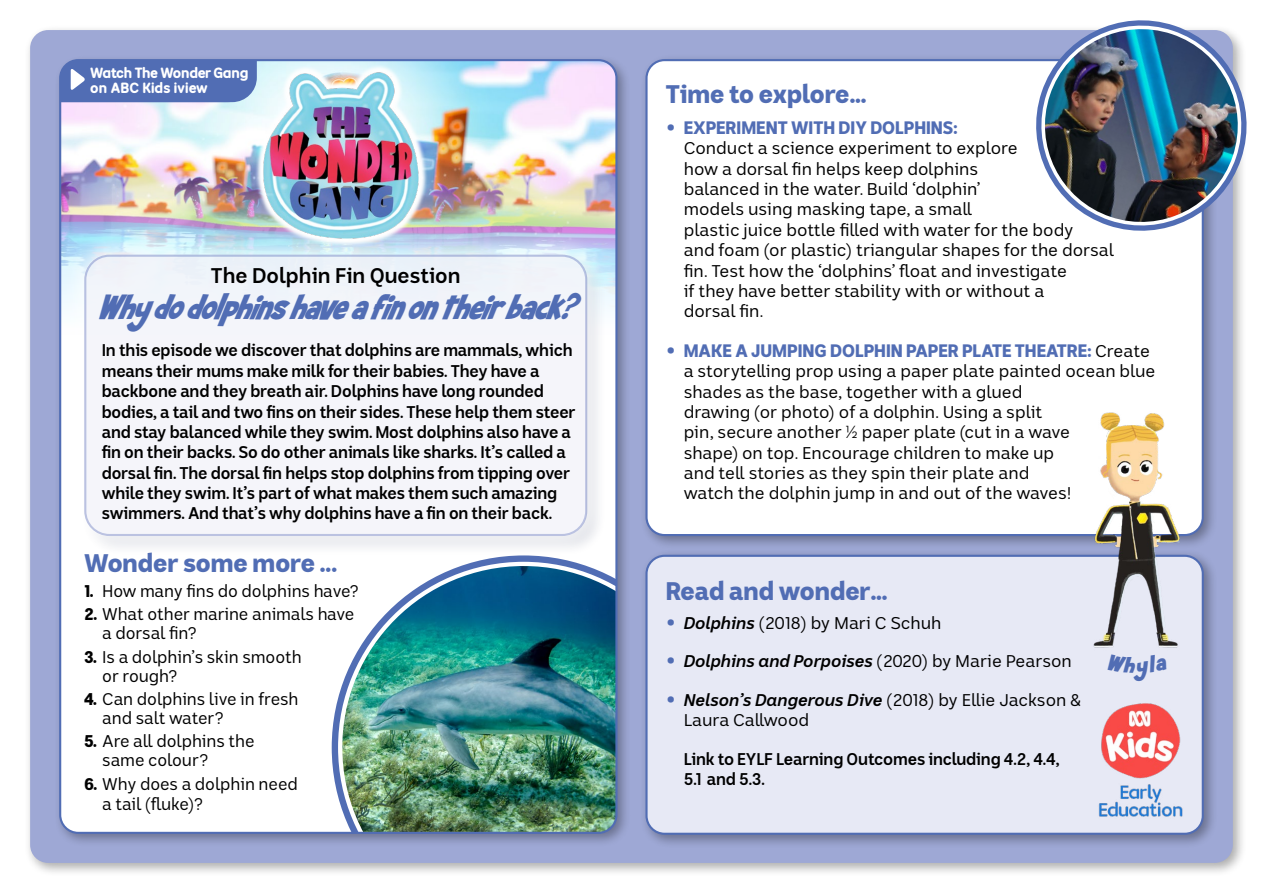
<style>
.page{position:relative;width:1263px;height:893px;background:#fff}
.page>*{position:absolute;margin:0;border:0;box-sizing:border-box;transform-origin:0 0}
.t1{font:italic 28.2px "Summer Blaster";letter-spacing:.01em;color:#516db4;scale:.89 1}
.t2{font:900 25.5px "ABC Sans";color:#516db4}
.H1_A{font:700 21.15px "ABC Sans";color:#000}
.t3{font:900 18px "ABC Sans Nova";color:#516db4}
.t4{font:16.95px/20.4px "ABC Sans Nova";color:#000}
.Paragraph{font:700 16.95px/20.4px "ABC Sans";letter-spacing:-.01em;color:#000}
.t5{font:16.95px/19px "ABC Sans";letter-spacing:-.005em;color:#000}
.Paragraph_Bold_Text{font:700 16.95px/20.4px "ABC Sans Nova";letter-spacing:-.01em;color:#000}
.t6{font:italic 700 16.95px "ABC Sans Nova";color:#000}
.Small_Bold_Text{font:700 14.85px/14.9px "ABC Sans Nova Rounded";letter-spacing:-.03em;color:#fff}
.s1{font-weight:900}
.s2{font-family:"ABC Sans";font-size:23.4px}
.s3{font-weight:400;font-size:16.95px;color:#000}
.s4{font-family:"ABC Sans";font-weight:900;font-size:23.4px;color:#516db4}
.s5{font-weight:700;font-style:italic}
.s6{font-family:"ABC Sans";font-weight:900;font-style:normal;font-size:23.4px;color:#516db4}
.s7{font-weight:400;font-style:normal}
</style>
<div class="page">
<div style="left:25px;top:24px;width:1222px;height:853px;background:#000;opacity:.33"></div>
<div style="left:30px;top:30px;width:1203px;height:833px;background:#9ea8d5;border-radius:18px"></div>
<div style="left:55px;top:54px;width:575px;height:793px;background:#000;opacity:.33"></div>
<div style="left:60px;top:60px;width:556px;height:773px;background:#fff;border-radius:18px"></div>
<div style="left:640px;top:549px;width:578px;height:300px;background:#000;opacity:.33"></div>
<div style="left:646px;top:556px;width:557px;height:278px;background:#e7e9f5;border-radius:18px"></div>
<div style="left:645px;top:555px;width:559px;height:280px;border:2px solid #516db4;border-radius:18px"></div>
<img style="left:1098px;top:703px;width:85px;height:114px">
<div style="left:640px;top:53px;width:578px;height:497px;background:#000;opacity:.33"></div>
<div style="left:646px;top:60px;width:557px;height:475px;background:#fff;border-radius:18px"></div>
<img style="left:62px;top:60px;width:554px;height:249px">
<img style="left:238px;top:55px;width:205px;height:177px">
<svg style="left:331px;top:558px;width:234px;height:230px"></svg>
<img style="left:336px;top:560px;width:280px;height:273px">
<img style="left:1076px;top:412px;width:111px;height:236px">
<svg style="left:62px;top:232px;width:548px;height:326px"></svg>
<div style="left:85px;top:256px;width:501px;height:279px;background:#f1f2f9;border-radius:24px"></div>
<div style="left:84px;top:255px;width:503px;height:281px;border:2px solid #9ea8d5;border-radius:24px"></div>
<svg style="left:1018px;top:24px;width:229px;height:216px"></svg>
<img style="left:1026px;top:20px;width:221px;height:216px">
<div style="left:60px;top:60px;width:197px;height:42px;background:#516db4"></div>
<p class="Small_Bold_Text" style="left:90px;top:65px;width:160px">Watch The Wonder Gang on ABC Kids iview</p>
<h1 class="H1_A" style="left:211px;top:263px;width:251px">The Dolphin Fin Question</h1>
<h1 class="t1" style="left:97px;top:291px;width:539px">Why dodolp hinshaveafinontheirback?</h1>
<p class="Paragraph" style="left:102px;top:340px;width:475px">In this episode we discover that dolphins are mammals, which means their mums make milk for their babies. They have a backbone and they breath air. Dolphins have long rounded bodies, a tail and two fins on their sides. These help them steer and stay balanced while they swim. Most dolphins also have a fin on their backs. So do other animals like sharks. It’s called a dorsal fin. The dorsal fin helps stop dolphins from tipping over while they swim. It’s part of what makes them such amazing swimmers. And that’s why dolphins have a fin on their back.</p>
<h2 class="t2" style="left:84px;top:547px;width:254px">Wonder some more ...</h2>
<p class="t5" style="left:84px;top:581px;width:276px"><span class="s1">1.</span> How many fins do dolphins have?</p>
<p class="t5" style="left:102px;top:605px;width:254px;text-indent:-18px"><span class="s1">2.</span> What other marine animals have a dorsal fin?</p>
<p class="t5" style="left:102px;top:647px;width:201px;text-indent:-18px"><span class="s1">3.</span> Is a dolphin’s skin smooth or rough?</p>
<p class="t5" style="left:102px;top:689px;width:198px;text-indent:-18px"><span class="s1">4.</span> Can dolphins live in fresh and salt water?</p>
<p class="t5" style="left:102px;top:732px;width:154px;text-indent:-18px"><span class="s1">5.</span> Are all dolphins the same colour?</p>
<p class="t5" style="left:102px;top:774px;width:197px;line-height:20.1px;text-indent:-18px"><span class="s1">6.</span> Why does a dolphin need a tail (fluke)?</p>
<h2 class="t2" style="left:666px;top:79px;width:203px">Time to explore…</h2>
<p class="t3" style="left:666px;top:117px;width:293px"><span class="s2">•</span> EXPERIMENT WITH DIY DOLPHINS:</p>
<p class="t4" style="left:684px;top:138px;width:432px">Conduct a science experiment to explore<br>how a dorsal fin helps keep dolphins<br>balanced in the water. Build ‘dolphin’<br>models using masking tape, a small<br>plastic juice bottle filled with water for the body<br>and foam (or plastic) triangular shapes for the dorsal fin. Test how the ‘dolphins’ float and investigate<br>if they have better stability with or without a<br>dorsal fin.</p>
<p class="t3" style="left:666px;top:339px;width:486px"><span class="s2">•</span> MAKE A JUMPING DOLPHIN PAPER PLATE THEATRE: <span class="s3">Create</span></p>
<p class="t4" style="left:684px;top:361px;width:473px">a storytelling prop using a paper plate painted ocean blue shades as the base, together with a glued<br>drawing (or photo) of a dolphin. Using a split<br>pin, secure another ½ paper plate (cut in a wave<br>shape) on top. Encourage children to make up<br>and tell stories as they spin their plate and<br>watch the dolphin jump in and out of the waves!</p>
<h2 class="t2" style="left:666px;top:575px;width:224px">Read and wonder…</h2>
<p class="t4" style="left:666px;top:613px;width:277px"><span class="s4">•</span> <span class="s5">Dolphins</span> (2018) by Mari C Schuh</p>
<p class="t6" style="left:666px;top:651px;width:408px"><span class="s6">•</span> Dolphins and Porpoises <span class="s7">(2020) by Marie Pearson</span></p>
<p class="t4" style="left:684px;top:689px;width:399px;text-indent:-18px"><span class="s4">•</span> <span class="s5">Nelson’s Dangerous Dive</span> (2018) by Ellie Jackson &amp;<br>Laura Callwood</p>
<p class="Paragraph_Bold_Text" style="left:684px;top:748px;width:377px">Link to EYLF Learning Outcomes including 4.2, 4.4,<br>5.1 and 5.3.</p>
</div>
